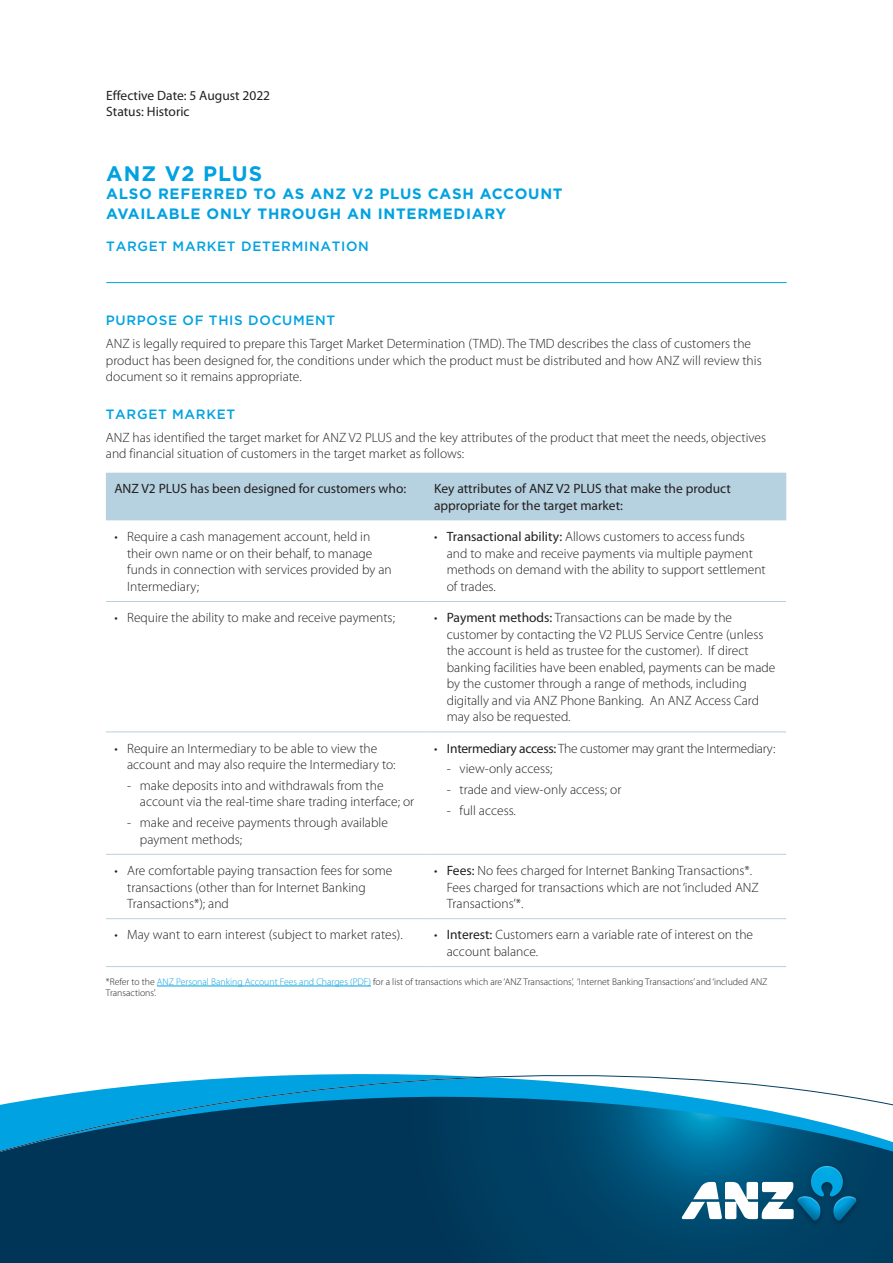
<style>
.page{position:relative;width:893px;height:1263px;background:#fff}
.page>*{position:absolute;margin:0;border:0;box-sizing:border-box;transform-origin:0 0}
.t1{font:700 21px "Gotham";letter-spacing:.05em;color:#00a2e1}
.t2{font:700 15px/20.1px "Gotham";letter-spacing:.05em;color:#00a2e1}
.t3{font:300 13.5px/16.5px "Myriad Pro";color:#231f20}
.t4{font:13.5px/16.5px "Myriad Pro";color:#231f20}
.t5{font:500 13.5px "Gotham";letter-spacing:.05em;color:#00a2e1}
.t6{font:300 13.5px "Myriad Pro";letter-spacing:-.02em;color:#231f20}
.t7{font:300 9.75px/11.2px "Myriad Pro";color:#231f20}
.s1{font-weight:400}
.s2{color:#00a2e1}
</style>
<div class="page">
<svg style="left:0;top:1172px;width:893px;height:91px;background:#003a5c"></svg>
<svg style="left:0;top:1074px;width:893px;height:98px"></svg>
<img style="left:786px;top:1157px;width:81px;height:77px">
<svg style="left:682px;top:1166px;width:115px;height:55px"></svg>
<img style="left:797px;top:1166px;width:60px;height:55px">
<hr style="left:157px;top:986px;width:214px;height:1px;background:#00a2e1">
<div style="left:106px;top:473px;width:680px;height:48px;background:#b6d1df"></div>
<svg style="left:106px;top:732px;width:680px;height:188px"></svg>
<hr style="left:106px;top:601px;width:319px;height:1px;background:#b6d1df">
<hr style="left:425px;top:601px;width:361px;height:1px;background:#b6d1df">
<hr style="left:106px;top:731px;width:319px;height:1px;background:#b6d1df">
<hr style="left:425px;top:731px;width:361px;height:1px;background:#b6d1df">
<hr style="left:106px;top:854px;width:319px;height:1px;background:#b6d1df">
<hr style="left:425px;top:854px;width:361px;height:1px;background:#b6d1df">
<hr style="left:106px;top:918px;width:319px;height:1px;background:#b6d1df">
<hr style="left:425px;top:918px;width:361px;height:1px;background:#b6d1df">
<hr style="left:106px;top:966px;width:319px;height:1px;background:#b6d1df">
<hr style="left:425px;top:966px;width:361px;height:1px;background:#b6d1df">
<hr style="left:106px;top:282px;width:681px;height:1px;background:#00a2e1">
<p class="t4" style="left:106px;top:87px;width:165px">Effective Date: 5 August 2022<br>Status: Historic</p>
<h1 class="t1" style="left:106px;top:160px;width:157px">ANZ V2 PLUS</h1>
<p class="t2" style="left:106px;top:184px;width:458px">ALSO REFERRED TO AS ANZ V2 PLUS CASH ACCOUNT<br>AVAILABLE ONLY THROUGH AN INTERMEDIARY</p>
<p class="t5" style="left:106px;top:238px;width:264px">TARGET MARKET DETERMINATION</p>
<p class="t5" style="left:106px;top:313px;width:231px">PURPOSE OF THIS DOCUMENT</p>
<p class="t3" style="left:106px;top:335px;width:657px">ANZ is legally required to prepare this Target Market Determination (TMD). The TMD describes the class of customers the product has been designed for, the conditions under which the product must be distributed and how ANZ will review this document so it remains appropriate.</p>
<p class="t5" style="left:106px;top:406px;width:131px">TARGET MARKET</p>
<p class="t3" style="left:106px;top:429px;width:662px">ANZ has identified the target market for ANZ V2 PLUS and the key attributes of the product that meet the needs, objectives and financial situation of customers in the target market as follows:</p>
<p class="t4" style="left:114px;top:480px;width:293px">ANZ V2 PLUS has been designed for customers who:</p>
<p class="t4" style="left:434px;top:480px;width:298px">Key attributes of ANZ V2 PLUS that make the product appropriate for the target market:</p>
<p class="t3" style="left:127px;top:529px;width:266px;text-indent:-13px">• Require a cash management account, held in their own name or on their behalf, to manage funds in connection with services provided by an Intermediary;</p>
<p class="t3" style="left:447px;top:529px;width:320px;text-indent:-13px">• <span class="s1">Transactional ability:</span> Allows customers to access funds and to make and receive payments via multiple payment methods on demand with the ability to support settlement of trades.</p>
<p class="t3" style="left:114px;top:610px;width:282px">• Require the ability to make and receive payments;</p>
<p class="t3" style="left:447px;top:610px;width:330px;text-indent:-13px">• <span class="s1">Payment methods:</span> Transactions can be made by the customer by contacting the V2 PLUS Service Centre (unless the account is held as trustee for the customer). If direct banking facilities have been enabled, payments can be made by the customer through a range of methods, including digitally and via ANZ Phone Banking. An ANZ Access Card may also be requested.</p>
<p class="t3" style="left:127px;top:740px;width:270px;text-indent:-13px">• Require an Intermediary to be able to view the account and may also require the Intermediary to:</p>
<p class="t3" style="left:140px;top:777px;width:276px;text-indent:-13px">- make deposits into and withdrawals from the account via the real-time share trading interface; or</p>
<p class="t3" style="left:140px;top:814px;width:250px;text-indent:-13px">- make and receive payments through available payment methods;</p>
<p class="t6" style="left:434px;top:741px;width:343px">• <span class="s1">Intermediary access:</span> The customer may grant the Intermediary:</p>
<p class="t3" style="left:447px;top:761px;width:107px">- view-only access;</p>
<p class="t3" style="left:447px;top:781px;width:176px">- trade and view-only access; or</p>
<p class="t3" style="left:447px;top:802px;width:71px">- full access.</p>
<p class="t3" style="left:127px;top:862px;width:267px;text-indent:-13px">• Are comfortable paying transaction fees for some transactions (other than for Internet Banking<br>Transactions*); and</p>
<p class="t3" style="left:447px;top:862px;width:313px;text-indent:-13px">• <span class="s1">Fees:</span> No fees charged for Internet Banking Transactions*.<br>Fees charged for transactions which are not ‘included ANZ<br>Transactions’*.</p>
<p class="t3" style="left:114px;top:927px;width:290px">• May want to earn interest (subject to market rates).</p>
<p class="t3" style="left:447px;top:927px;width:308px;text-indent:-13px">• <span class="s1">Interest:</span> Customers earn a variable rate of interest on the account balance.</p>
<p class="t7" style="left:106px;top:976px;width:663px">*Refer to the <span class="s2">ANZ Personal Banking Account Fees and Charges (PDF)</span> for a list of transactions which are ‘ANZ Transactions’, ‘Internet Banking Transactions’ and ‘included ANZ<br>Transactions’.</p>
</div>
